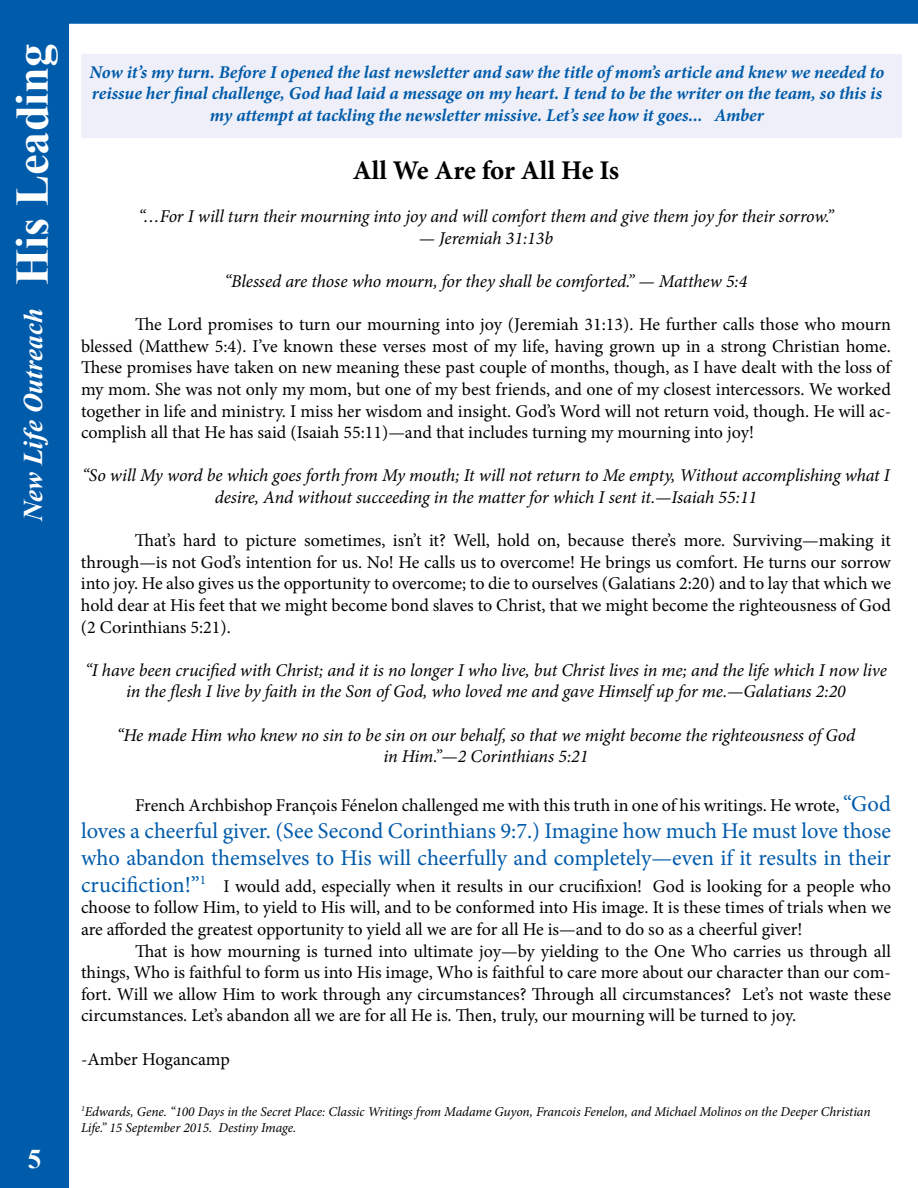
<style>
.page{position:relative;width:918px;height:1188px;background:#fff}
.page>*{position:absolute;margin:0;border:0;box-sizing:border-box;transform-origin:0 0}
.t1{font:700 46.5px "Times New Roman";color:#fff}
.t2{font:700 27px "Minion Pro";letter-spacing:-.01em;color:#000}
.t3{font:italic 700 27px "Times New Roman";color:#fff}
.t4{font:700 27px "Times New Roman";color:#fff}
.t5{font:22.5px/27px "Minion Pro";letter-spacing:-.005em;color:#005baa}
.t6{font:18px/21.6px "Minion Pro";letter-spacing:-.005em;color:#000;text-align:justify}
.t7{font:italic 18px/21.6px "Minion Pro";letter-spacing:-.01em;color:#000;text-align:center}
.t8{font:italic 700 18px/21.6px "Minion Pro";letter-spacing:-.005em;color:#005baa;text-align:center}
.t9{font:italic 13.5px/16.2px "Minion Pro";letter-spacing:-.005em;color:#000}
.s1{font-size:22.5px;color:#005baa}
</style>
<div class="page">
<div style="left:81px;top:54px;width:820px;height:84px;background:#eeeff8"></div>
<div style="left:1px;top:1px;width:67px;height:1186px;background:#005baa"></div>
<div style="left:0;top:0;width:69px;height:1188px;border:2px solid #005baa"></div>
<div style="left:1px;top:1px;width:916px;height:22px;background:#005baa"></div>
<div style="left:0;top:0;width:918px;height:24px;border:2px solid #005baa"></div>
<h1 class="t1" style="left:-1px;top:285px;width:243px;rotate:-90deg">His Leading</h1>
<h2 class="t3" style="left:14px;top:521px;width:214px;rotate:-90deg">New Life Outreach</h2>
<h2 class="t4" style="left:28px;top:1139px;width:15px">5</h2>
<p class="t8" style="left:89px;top:61px;width:796px">Now it’s my turn. Before I opened the last newsletter and saw the title of mom’s article and knew we needed to reissue her final challenge, God had laid a message on my heart. I tend to be the writer on the team, so this is my attempt at tackling the newsletter missive. Let’s see how it goes... Amber</p>
<h2 class="t2" style="left:353px;top:151px;width:268px">All We Are for All He Is</h2>
<p class="t7" style="left:138px;top:206px;width:697px">“…For I will turn their mourning into joy and will comfort them and give them joy for their sorrow.”</p>
<p class="t7" style="left:419px;top:227px;width:136px">— Jeremiah 31:13b</p>
<p class="t7" style="left:225px;top:270px;width:524px">“Blessed are those who mourn, for they shall be comforted.” — Matthew 5:4</p>
<p class="t6" style="left:81px;top:314px;width:812px;text-indent:54px">The Lord promises to turn our mourning into joy (Jeremiah 31:13). He further calls those who mourn blessed (Matthew 5:4). I’ve known these verses most of my life, having grown up in a strong Christian home.<br>These promises have taken on new meaning these past couple of months, though, as I have dealt with the loss of my mom. She was not only my mom, but one of my best friends, and one of my closest intercessors. We worked together in life and ministry. I miss her wisdom and insight. God’s Word will not return void, though. He will ac&shy;complish all that He has said (Isaiah 55:11)—and that includes turning my mourning into joy!</p>
<p class="t7" style="left:82px;top:465px;width:809px">“So will My word be which goes forth from My mouth; It will not return to Me empty, Without accomplishing what I desire, And without succeeding in the matter for which I sent it.—Isaiah 55:11</p>
<p class="t6" style="left:81px;top:530px;width:812px;text-indent:54px">That’s hard to picture sometimes, isn’t it? Well, hold on, because there’s more. Surviving—making it through—is not God’s intention for us. No! He calls us to overcome! He brings us comfort. He turns our sorrow into joy. He also gives us the opportunity to overcome; to die to ourselves (Galatians 2:20) and to lay that which we hold dear at His feet that we might become bond slaves to Christ, that we might become the righteousness of God (2 Corinthians 5:21).</p>
<p class="t7" style="left:85px;top:659px;width:803px">“I have been crucified with Christ; and it is no longer I who live, but Christ lives in me; and the life which I now live in the flesh I live by faith in the Son of God, who loved me and gave Himself up for me.—Galatians 2:20</p>
<p class="t7" style="left:117px;top:724px;width:740px">“He made Him who knew no sin to be sin on our behalf, so that we might become the righteousness of God in Him.”—2 Corinthians 5:21</p>
<p class="t6" style="left:135px;top:794px;width:757px">French Archbishop François Fénelon challenged me with this truth in one of his writings. He wrote, <span class="s1">“God</span></p>
<p class="t5" style="left:81px;top:817px;width:812px">loves a cheerful giver. (See Second Corinthians 9:7.) Imagine how much He must love those who abandon themselves to His will cheerfully and completely—even if it results in their</p>
<p class="t6" style="left:81px;top:875px;width:812px"><span class="s1">crucifiction!”</span><sup>1</sup> I would add, especially when it results in our crucifixion! God is looking for a people who choose to follow Him, to yield to His will, and to be conformed into His image. It is these times of trials when we are afforded the greatest opportunity to yield all we are for all He is—and to do so as a cheerful giver!</p>
<p class="t6" style="left:81px;top:940px;width:812px;text-indent:54px">That is how mourning is turned into ultimate joy—by yielding to the One Who carries us through all things, Who is faithful to form us into His image, Who is faithful to care more about our character than our com&shy;fort. Will we allow Him to work through any circumstances? Through all circumstances? Let’s not waste these circumstances. Let’s abandon all we are for all He is. Then, truly, our mourning will be turned to joy.</p>
<p class="t6" style="left:81px;top:1048px;width:150px">-Amber Hogancamp</p>
<p class="t9" style="left:81px;top:1103px;width:791px"><sup>1</sup>Edwards, Gene. “100 Days in the Secret Place: Classic Writings from Madame Guyon, Francois Fenelon, and Michael Molinos on the Deeper Christian<br>Life.” 15 September 2015. Destiny Image.</p>
</div>
